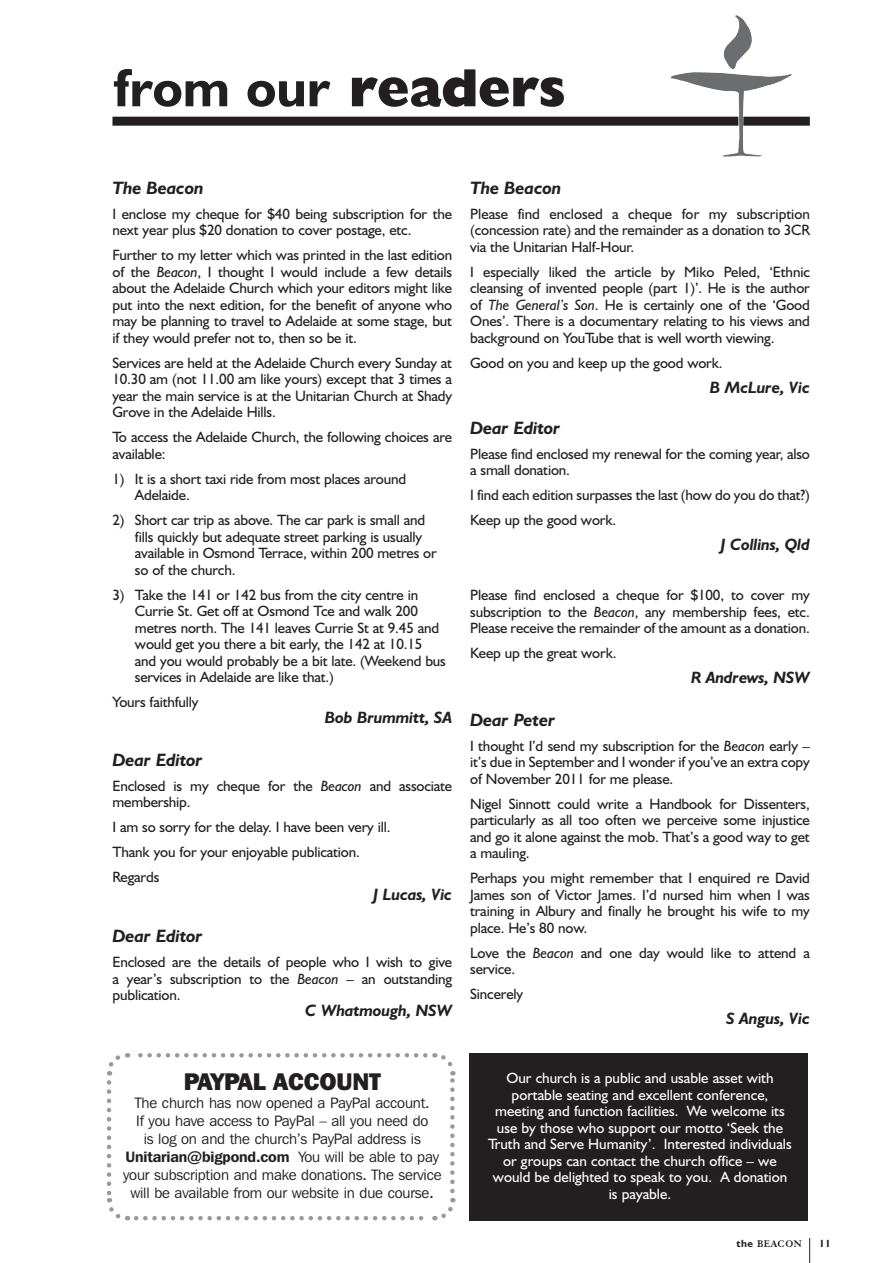
<style>
.page{position:relative;width:893px;height:1263px;background:#fff}
.page>*{position:absolute;margin:0;border:0;box-sizing:border-box;transform-origin:0 0}
.t1{font:700 54px "Humanist 521 BT";color:#231f20}
.t2{font:800 24px "Franklin Gothic IT Cby BT";letter-spacing:-.01em;color:#231f20}
.t3{font:italic 700 18px "Humanist 521 BT";letter-spacing:-.01em;color:#231f20}
.t4{font:italic 700 16.5px "Humanist 521 BT";letter-spacing:-.01em;color:#231f20}
.t5{font:15px/16.5px "Humanist 521 BT";letter-spacing:-.01em;color:#231f20}
.t6{font:15px/16.5px "Humanist 521 BT";color:#fff;text-align:center}
.t7{font:15px/18px "Franklin Gothic IT Cby BT";letter-spacing:-.01em;color:#231f20;text-align:center}
.t8{font:700 10.5px "Elegant Garamond BT";letter-spacing:.05em;color:#231f20}
.t9{font:700 10.5px "Humanist 521 BT";color:#231f20}
.s1{font-weight:800}
.s2{font-style:italic}
.s3{font-weight:600}
.s4{color:#fff}
.s5{font-size:16.5px}
.s6{font-family:"Humanist 521 BT"}
</style>
<div class="page">
<svg style="left:809px;top:1238px;width:1px;height:25px"></svg>
<div style="left:112px;top:117px;width:698px;height:9px;background:#231f20"></div>
<img style="left:670px;top:15px;width:122px;height:142px">
<div style="left:470px;top:1053px;width:338px;height:167px;background:#231f20"></div>
<svg style="left:106px;top:1082px;width:22px;height:139px"></svg>
<svg style="left:136px;top:1198px;width:320px;height:23px"></svg>
<svg style="left:434px;top:1053px;width:22px;height:138px"></svg>
<svg style="left:107px;top:1053px;width:318px;height:22px"></svg>
<h1 class="t1" style="left:114px;top:54px;width:453px">from our <span class="s1">readers</span></h1>
<p class="t3" style="left:112px;top:176px;width:93px">The Beacon</p>
<p class="t5" style="left:112px;top:205px;width:341px">I enclose my cheque for $40 being subscription for the next year plus $20 donation to cover postage, etc.</p>
<p class="t5" style="left:112px;top:247px;width:341px;text-align:justify">Further to my letter which was printed in the last edition of the <span class="s2">Beacon</span>, I thought I would include a few details about the Adelaide Church which your editors might like put into the next edition, for the benefit of anyone who may be planning to travel to Adelaide at some stage, but if they would prefer not to, then so be it.</p>
<p class="t5" style="left:112px;top:354px;width:341px;text-align:justify">Services are held at the Adelaide Church every Sunday at 10.30 am (not 11.00 am like yours) except that 3 times a year the main service is at the Unitarian Church at Shady Grove in the Adelaide Hills.</p>
<p class="t5" style="left:112px;top:429px;width:341px">To access the Adelaide Church, the following choices are available:</p>
<p class="t5" style="left:135px;top:470px;width:273px;text-indent:-22px">1) It is a short taxi ride from most places around<br>Adelaide.</p>
<p class="t5" style="left:135px;top:512px;width:303px;text-indent:-22px">2) Short car trip as above. The car park is small and fills quickly but adequate street parking is usually available in Osmond Terrace, within 200 metres or so of the church.</p>
<p class="t5" style="left:135px;top:586px;width:312px;text-indent:-22px">3) Take the 141 or 142 bus from the city centre in Currie St. Get off at Osmond Tce and walk 200 metres north. The 141 leaves Currie St at 9.45 and would get you there a bit early, the 142 at 10.15 and you would probably be a bit late. (Weekend bus services in Adelaide are like that.)</p>
<p class="t5" style="left:112px;top:694px;width:88px">Yours faithfully</p>
<p class="t4" style="left:325px;top:707px;width:129px">Bob Brummitt, SA</p>
<p class="t3" style="left:112px;top:748px;width:92px">Dear Editor</p>
<p class="t5" style="left:112px;top:777px;width:341px">Enclosed is my cheque for the <span class="s2">Beacon</span> and associate membership.</p>
<p class="t5" style="left:112px;top:814px;width:280px;line-height:25px">I am so sorry for the delay. I have been very ill.<br>Thank you for your enjoyable publication.<br>Regards</p>
<p class="t4" style="left:374px;top:884px;width:80px">J Lucas, Vic</p>
<p class="t3" style="left:112px;top:925px;width:92px">Dear Editor</p>
<p class="t5" style="left:112px;top:954px;width:341px;text-align:justify">Enclosed are the details of people who I wish to give a year’s subscription to the <span class="s2">Beacon</span> – an outstanding publication.</p>
<p class="t4" style="left:305px;top:1000px;width:148px">C Whatmough, NSW</p>
<p class="t3" style="left:470px;top:176px;width:93px">The Beacon</p>
<p class="t5" style="left:470px;top:205px;width:341px;text-align:justify">Please find enclosed a cheque for my subscription (concession rate) and the remainder as a donation to 3CR via the Unitarian Half-Hour.</p>
<p class="t5" style="left:470px;top:263px;width:341px;text-align:justify">I especially liked the article by Miko Peled, ‘Ethnic cleansing of invented people (part 1)’. He is the author of <span class="s2">The General’s Son</span>. He is certainly one of the ‘Good Ones’. There is a documentary relating to his views and background on YouTube that is well worth viewing.</p>
<p class="t5" style="left:470px;top:354px;width:254px">Good on you and keep up the good work.</p>
<p class="t4" style="left:710px;top:377px;width:102px">B McLure, Vic</p>
<p class="t3" style="left:470px;top:416px;width:92px">Dear Editor</p>
<p class="t5" style="left:470px;top:445px;width:341px">Please find enclosed my renewal for the coming year, also a small donation.</p>
<p class="t5" style="left:470px;top:482px;width:341px;line-height:25px">I find each edition surpasses the last (how do you do that?)<br>Keep up the good work.</p>
<p class="t4" style="left:721px;top:534px;width:91px">J Collins, Qld</p>
<p class="t5" style="left:470px;top:587px;width:341px;text-align:justify">Please find enclosed a cheque for $100, to cover my subscription to the <span class="s2">Beacon</span>, any membership fees, etc.<br>Please receive the remainder of the amount as a donation.</p>
<p class="t5" style="left:470px;top:645px;width:148px">Keep up the great work.</p>
<p class="t4" style="left:691px;top:667px;width:120px">R Andrews, NSW</p>
<p class="t3" style="left:470px;top:708px;width:87px">Dear Peter</p>
<p class="t5" style="left:470px;top:737px;width:341px;text-align:justify">I thought I’d send my subscription for the <span class="s2">Beacon</span> early – it’s due in September and I wonder if you’ve an extra copy of November 2011 for me please.</p>
<p class="t5" style="left:470px;top:795px;width:341px;text-align:justify">Nigel Sinnott could write a Handbook for Dissenters, particularly as all too often we perceive some injustice and go it alone against the mob. That’s a good way to get a mauling.</p>
<p class="t5" style="left:470px;top:870px;width:341px;text-align:justify">Perhaps you might remember that I enquired re David James son of Victor James. I’d nursed him when I was training in Albury and finally he brought his wife to my place. He’s 80 now.</p>
<p class="t5" style="left:470px;top:944px;width:341px">Love the <span class="s2">Beacon</span> and one day would like to attend a service.</p>
<p class="t5" style="left:470px;top:986px;width:55px">Sincerely</p>
<p class="t4" style="left:726px;top:1008px;width:85px">S Angus, Vic</p>
<h2 class="t2" style="left:184px;top:1066px;width:199px">PAYPAL ACCOUNT</h2>
<p class="t7" style="left:123px;top:1093px;width:320px">The church has now opened a PayPal account.<br>If you have access to PayPal – all you need do<br>is log on and the church’s PayPal address is <span class="s3">Unitarian@bigpond.com</span><span class="s4">.</span> You will be able to pay your subscription and make donations. The service will be available from our website in due course<span class="s5">.</span></p>
<p class="t6" style="left:488px;top:1070px;width:305px">Our church is a public and usable asset with portable seating and excellent conference, meeting and function facilities. We welcome its use by those who support our motto ‘Seek the Truth and Serve Humanity’. Interested individuals or groups can contact the church office – we would be delighted to speak to you. A donation is payable.</p>
<p class="t8" style="left:736px;top:1237px;width:67px"><span class="s6">the</span> BEACON</p>
<p class="t9" style="left:819px;top:1236px;width:13px">11</p>
</div>
